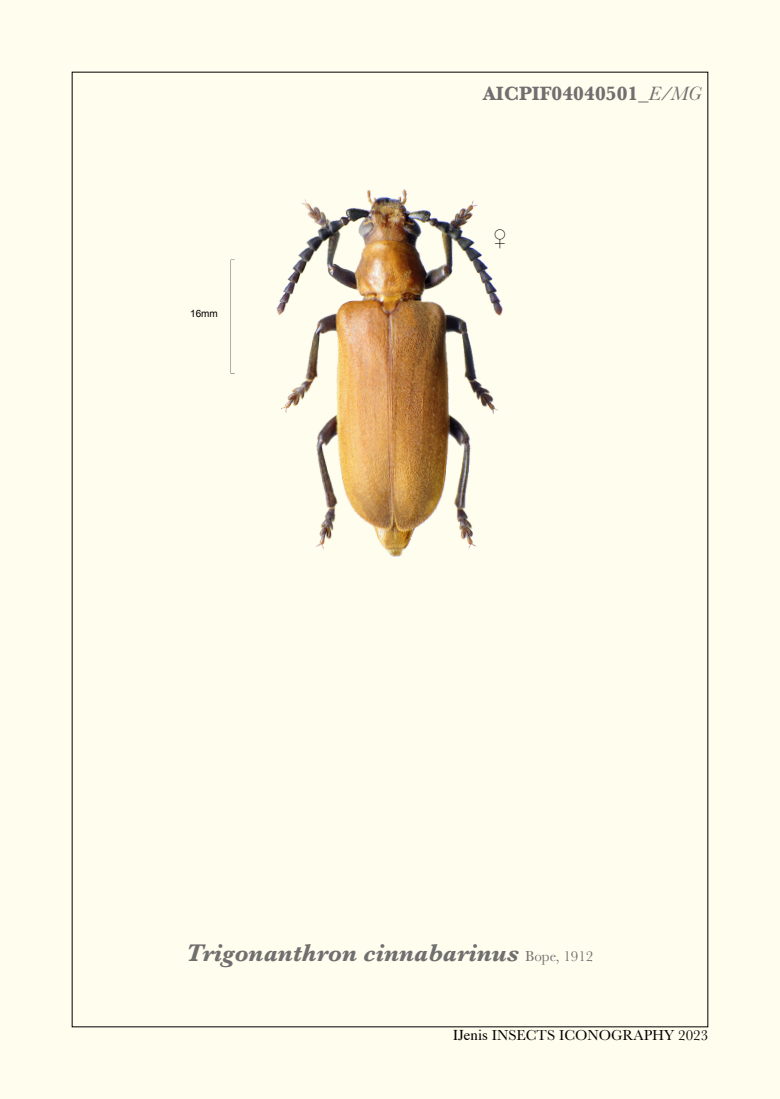
<style>
.page{position:relative;width:780px;height:1099px;background:#fff}
.page>*{position:absolute;margin:0;border:0;box-sizing:border-box;transform-origin:0 0}
.t1{font:italic 700 25px "Baskerville";color:#706f6f}
.t2{font:700 20px "Baskerville";color:#706f6f}
.t3{font:700 20px "Arial";color:#000}
.t4{font:15px "Baskerville";color:#000}
.t5{font:10px "Arial";color:#000}
.s1{font-weight:400;font-style:italic}
.s2{font-weight:400;font-style:normal;font-size:15px}
.s3{font-family:"Times"}
</style>
<div class="page">
<div style="left:0;top:0;width:780px;height:1098px;background:#fffdee"></div>
<img style="left:230px;top:259px;width:5px;height:115px">
<img style="left:276px;top:189px;width:227px;height:368px">
<p class="t2" style="left:483px;top:79px;width:219px">AICPIF04040501_<span class="s1">E/MG</span></p>
<p class="t5" style="left:190px;top:307px;width:29px">16mm</p>
<p class="t3" style="left:492px;top:223px;width:16px">♀</p>
<p class="t1" style="left:186px;top:935px;width:408px">Trigonanthron cinnabarinus <span class="s2">Bope, 1912</span></p>
<p class="t4" style="left:453px;top:1025px;width:257px"><span class="s3">IJenis</span> INSECTS ICONOGRAPHY 2023</p>
</div>
